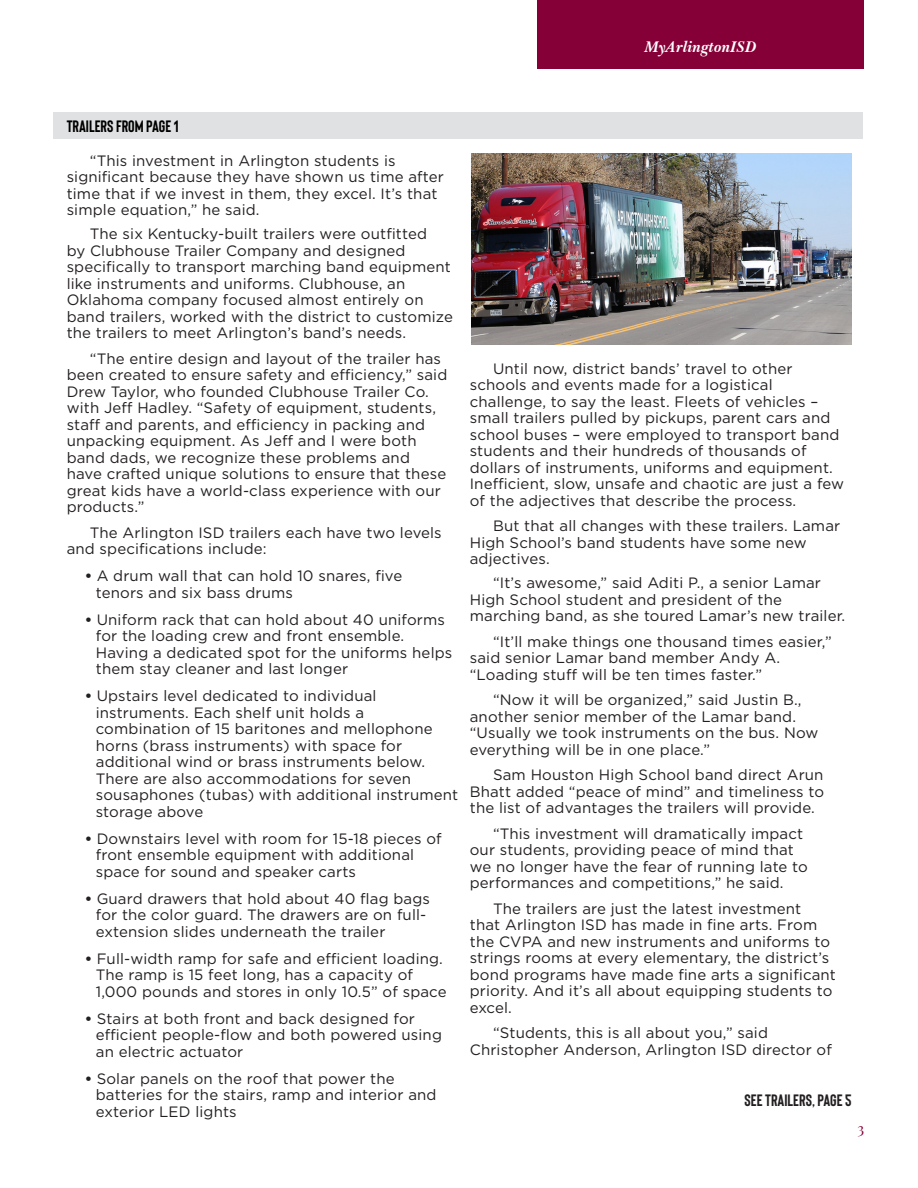
<style>
.page{position:relative;width:918px;height:1188px;background:#fff}
.page>*{position:absolute;margin:0;border:0;box-sizing:border-box;transform-origin:0 0}
.t1{font:700 16.5px "Bison";color:#000}
.t2{font:700 16.5px "Bison";color:#231f20}
.t3{font:italic 700 15.75px "Baskerville BT";color:#fff}
.t4{font:15px/16.5px "Gotham";letter-spacing:.01em;color:#231f20}
.t5{font:15px "Playfair Display";color:#860038}
.s1{font-weight:700}
</style>
<div class="page">
<div style="left:537px;top:0;width:327px;height:69px;background:#860038"></div>
<div style="left:53px;top:112px;width:810px;height:27px;background:#e0e1e2"></div>
<img style="left:471px;top:154px;width:381px;height:190px">
<p class="t3" style="left:644px;top:37px;width:114px">MyArlingtonISD</p>
<p class="t1" style="left:67px;top:116px;width:113px">TRAILERS FROM PAGE 1</p>
<p class="t4" style="left:67px;top:152px;width:379px;text-indent:23px">“This investment in Arlington students is significant because they have shown us time after time that if we invest in them, they excel. It’s that simple equation,” he said.</p>
<p class="t4" style="left:67px;top:225px;width:388px;text-indent:23px">The six Kentucky-built trailers were outfitted<br>by Clubhouse Trailer Company and designed specifically to transport marching band equipment like instruments and uniforms. Clubhouse, an Oklahoma company focused almost entirely on band trailers, worked with the district to customize the trailers to meet Arlington’s band’s needs.</p>
<p class="t4" style="left:67px;top:350px;width:382px;text-indent:23px">“The entire design and layout of the trailer has been created to ensure safety and efficiency,” said Drew Taylor, who founded Clubhouse Trailer Co. with Jeff Hadley. “Safety of equipment, students, staff and parents, and efficiency in packing and unpacking equipment. As Jeff and I were both band dads, we recognize these problems and have crafted unique solutions to ensure that these great kids have a world-class experience with our products.”</p>
<p class="t4" style="left:67px;top:524px;width:377px;text-indent:23px">The Arlington ISD trailers each have two levels and specifications include:</p>
<p class="t4" style="left:85px;top:567px;width:319px"><span class="s1">•</span> A drum wall that can hold 10 snares, five</p>
<p class="t4" style="left:96px;top:584px;width:199px">tenors and six bass drums</p>
<p class="t4" style="left:85px;top:611px;width:362px"><span class="s1">•</span> Uniform rack that can hold about 40 uniforms</p>
<p class="t4" style="left:96px;top:627px;width:358px">for the loading crew and front ensemble.<br>Having a dedicated spot for the uniforms helps them stay cleaner and last longer</p>
<p class="t4" style="left:85px;top:687px;width:293px"><span class="s1">•</span> Upstairs level dedicated to individual</p>
<p class="t4" style="left:96px;top:704px;width:364px">instruments. Each shelf unit holds a combination of 15 baritones and mellophone horns (brass instruments) with space for additional wind or brass instruments below.<br>There are also accommodations for seven sousaphones (tubas) with additional instrument storage above</p>
<p class="t4" style="left:85px;top:830px;width:359px"><span class="s1">•</span> Downstairs level with room for 15-18 pieces of</p>
<p class="t4" style="left:96px;top:846px;width:320px">front ensemble equipment with additional space for sound and speaker carts</p>
<p class="t4" style="left:85px;top:890px;width:347px"><span class="s1">•</span> Guard drawers that hold about 40 flag bags</p>
<p class="t4" style="left:96px;top:906px;width:332px">for the color guard. The drawers are on full&shy;extension slides underneath the trailer</p>
<p class="t4" style="left:85px;top:950px;width:360px"><span class="s1">•</span> Full-width ramp for safe and efficient loading.</p>
<p class="t4" style="left:96px;top:966px;width:352px">The ramp is 15 feet long, has a capacity of<br>1,000 pounds and stores in only 10.5” of space</p>
<p class="t4" style="left:85px;top:1010px;width:332px"><span class="s1">•</span> Stairs at both front and back designed for</p>
<p class="t4" style="left:96px;top:1026px;width:348px">efficient people-flow and both powered using an electric actuator</p>
<p class="t4" style="left:85px;top:1070px;width:312px"><span class="s1">•</span> Solar panels on the roof that power the</p>
<p class="t4" style="left:96px;top:1086px;width:342px">batteries for the stairs, ramp and interior and exterior LED lights</p>
<p class="t4" style="left:470px;top:360px;width:376px;text-indent:23px">Until now, district bands’ travel to other schools and events made for a logistical challenge, to say the least. Fleets of vehicles – small trailers pulled by pickups, parent cars and school buses – were employed to transport band students and their hundreds of thousands of dollars of instruments, uniforms and equipment.<br>Inefficient, slow, unsafe and chaotic are just a few of the adjectives that describe the process.</p>
<p class="t4" style="left:470px;top:517px;width:372px;text-indent:23px">But that all changes with these trailers. Lamar<br>High School’s band students have some new adjectives.</p>
<p class="t4" style="left:470px;top:574px;width:377px;text-indent:23px">“It’s awesome,” said Aditi P., a senior Lamar<br>High School student and president of the marching band, as she toured Lamar’s new trailer.</p>
<p class="t4" style="left:470px;top:633px;width:363px;text-indent:23px">“It’ll make things one thousand times easier,” said senior Lamar band member Andy A. “Loading stuff will be ten times faster.”</p>
<p class="t4" style="left:470px;top:691px;width:350px;text-indent:23px">“Now it will be organized,” said Justin B., another senior member of the Lamar band. “Usually we took instruments on the bus. Now everything will be in one place.”</p>
<p class="t4" style="left:470px;top:766px;width:356px;text-align:justify;text-indent:23px">Sam Houston High School band direct Arun Bhatt added “peace of mind” and timeliness to the list of advantages the trailers will provide.</p>
<p class="t4" style="left:470px;top:825px;width:340px;text-indent:23px">“This investment will dramatically impact our students, providing peace of mind that we no longer have the fear of running late to performances and competitions,” he said.</p>
<p class="t4" style="left:470px;top:900px;width:368px;text-indent:23px">The trailers are just the latest investment<br>that Arlington ISD has made in fine arts. From the CVPA and new instruments and uniforms to strings rooms at every elementary, the district’s bond programs have made fine arts a significant priority. And it’s all about equipping students to excel.</p>
<p class="t4" style="left:470px;top:1024px;width:364px;text-indent:23px">“Students, this is all about you,” said<br>Christopher Anderson, Arlington ISD director of</p>
<p class="t2" style="left:745px;top:1090px;width:108px">SEE TRAILERS, PAGE 5</p>
<p class="t5" style="left:858px;top:1119px;width:8px">3</p>
</div>
